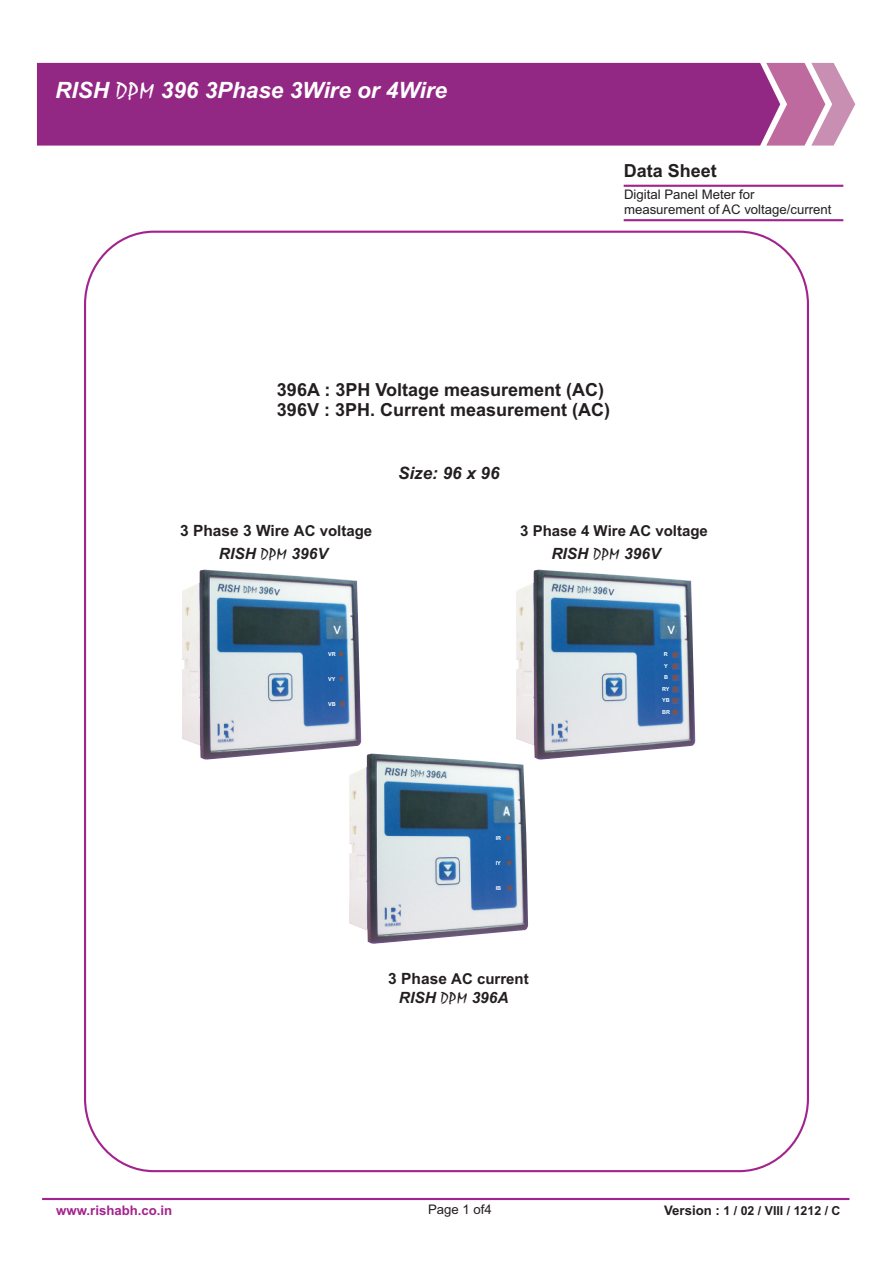
<style>
.page{position:relative;width:893px;height:1263px;background:#fff}
.page>*{position:absolute;margin:0;border:0;box-sizing:border-box;transform-origin:0 0}
.t1{font:italic 700 22.5px "Arial";color:#fff}
.t2{font:700 18px/20.1px "Arial";color:#231f20}
.t3{font:italic 700 17.1px "Arial";color:#231f20}
.t4{font:italic 700 15.45px "Arial";color:#231f20}
.t5{font:700 15.45px "Arial";color:#231f20}
.t6{font:700 15px "Arial";color:#231f20}
.t7{font:13.2px/14.7px "Arial";color:#231f20}
.t8{font:700 13.2px "Arial";color:#a3238e}
.t9{font:700 12.45px "Arial";color:#231f20}
.t10{font:700 5.55px/11.6px "Arial";color:#fff;text-align:center}
.s1{font-family:"Staccato 222 BT";font-weight:400;font-style:normal}
.s2{font-size:15px}
.s3{font-size:15.45px}
.s4{font-size:13.2px}
</style>
<div class="page">
<svg style="left:780px;top:63px;width:75px;height:83px"></svg>
<div style="left:37px;top:63px;width:743px;height:83px;background:#932784"></div>
<hr style="left:624px;top:185px;width:219px;height:2px;background:#a3238e">
<hr style="left:624px;top:219px;width:219px;height:2px;background:#a3238e">
<hr style="left:42px;top:1198px;width:807px;height:2px;background:#a3238e">
<img style="left:516px;top:570px;width:179px;height:190px">
<img style="left:607px;top:584px;width:12px;height:15px">
<img style="left:667px;top:622px;width:10px;height:15px">
<img style="left:661px;top:647px;width:19px;height:73px">
<img style="left:654px;top:649px;width:18px;height:70px">
<svg style="left:671px;top:651px;width:9px;height:65px"></svg>
<img style="left:182px;top:570px;width:179px;height:190px">
<img style="left:273px;top:584px;width:12px;height:15px">
<img style="left:333px;top:622px;width:10px;height:15px">
<img style="left:320px;top:649px;width:17px;height:70px">
<svg style="left:339px;top:652px;width:4px;height:4px"></svg>
<svg style="left:339px;top:677px;width:4px;height:4px"></svg>
<svg style="left:340px;top:701px;width:4px;height:5px"></svg>
<img style="left:349px;top:753px;width:179px;height:191px">
<img style="left:349px;top:900px;width:18px;height:30px">
<svg style="left:507px;top:886px;width:4px;height:4px"></svg>
<img style="left:483px;top:830px;width:22px;height:76px">
<svg style="left:506px;top:836px;width:4px;height:4px"></svg>
<svg style="left:507px;top:861px;width:4px;height:4px"></svg>
<svg style="left:608px;top:588px;width:6px;height:7px"></svg>
<svg style="left:668px;top:625px;width:7px;height:9px"></svg>
<svg style="left:274px;top:588px;width:6px;height:7px"></svg>
<svg style="left:334px;top:625px;width:7px;height:9px"></svg>
<p class="t1" style="left:55px;top:82px;width:393px">RISH <span class="s1">DPM</span> 396 3Phase 3Wire or 4Wire</p>
<p class="t2" style="left:624px;top:162px;width:95px">Data Sheet</p>
<p class="t7" style="left:624px;top:189px;width:209px">Digital Panel Meter for measurement of AC voltage/current</p>
<p class="t2" style="left:277px;top:381px;width:335px">396A : 3PH Voltage measurement (AC)<br>396V : 3PH. Current measurement (AC)</p>
<p class="t3" style="left:398px;top:467px;width:103px">Size: 96 x 96</p>
<p class="t5" style="left:180px;top:525px;width:194px">3 Phase 3 Wire <span class="s2">AC voltage</span></p>
<p class="t6" style="left:520px;top:525px;width:189px">3 Phase 4 Wire AC voltage</p>
<p class="t4" style="left:219px;top:547px;width:111px">RISH <span class="s1">DPM</span> 396V</p>
<p class="t4" style="left:551px;top:547px;width:111px">RISH <span class="s1">DPM</span> 396V</p>
<p class="t10" style="left:328px;top:649px;width:9px">VR</p>
<p class="t10" style="left:328px;top:674px;width:9px">VY</p>
<p class="t10" style="left:328px;top:699px;width:9px">VB</p>
<p class="t10" style="left:662px;top:649px;width:9px">R<br>Y<br>B<br>RY<br>YB<br>BR</p>
<p class="t10" style="left:496px;top:833px;width:7px">IR</p>
<p class="t10" style="left:496px;top:858px;width:7px">IY</p>
<p class="t10" style="left:496px;top:883px;width:7px">IB</p>
<p class="t6" style="left:388px;top:973px;width:142px"><span class="s3">3 Phase</span> AC current</p>
<p class="t4" style="left:399px;top:992px;width:111px">RISH <span class="s1">DPM</span> 396A</p>
<p class="t8" style="left:56px;top:1205px;width:118px">www.rishabh.co.in</p>
<p class="t7" style="left:428px;top:1203px;width:65px">Page 1 of4</p>
<p class="t9" style="left:664px;top:1206px;width:178px"><span class="s4">Version :</span> 1 / 02 / VIII / 1212 / C</p>
</div>
